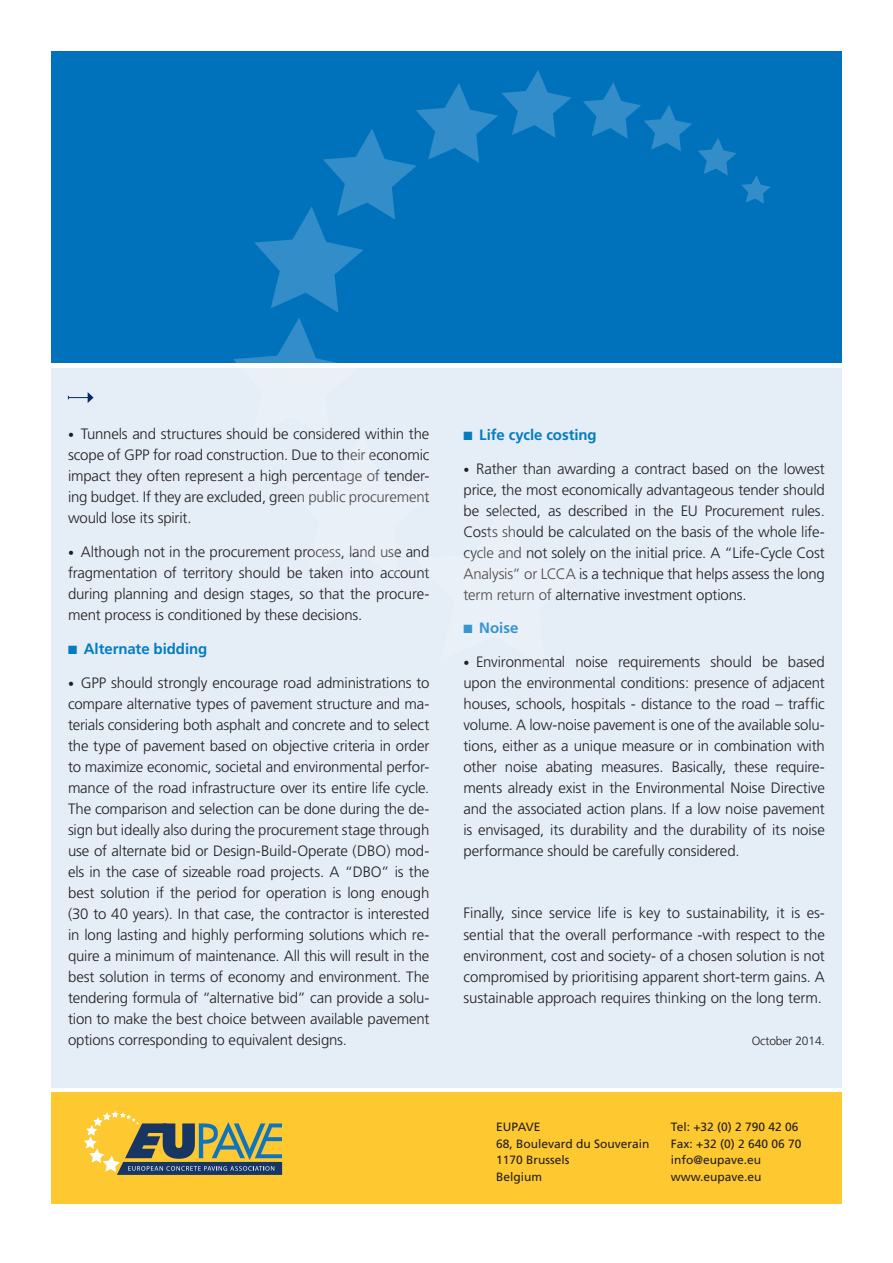
<style>
.page{position:relative;width:893px;height:1263px;background:#fff}
.page>*{position:absolute;margin:0;border:0;box-sizing:border-box;transform-origin:0 0}
.puce_1{font:300 15px/21px "Frutiger";letter-spacing:-.01em;color:#231f20;text-align:justify}
.body{font:300 15px/21px "Frutiger";letter-spacing:-.005em;color:#231f20;text-align:justify}
.puce_3{font:700 15px "Frutiger";letter-spacing:-.005em;color:#057cc2}
.EU_body_left{font:12px "Frutiger";color:#231f20}
.body-2{font:300 12px "Frutiger";letter-spacing:-.01em;color:#231f20}
.s1{font-size:12px}
</style>
<div class="page">
<div style="left:51px;top:368px;width:791px;height:720px;background:#e5edf7"></div>
<div style="left:51px;top:1092px;width:791px;height:112px;background:#fec830"></div>
<svg style="left:84px;top:1111px;width:198px;height:64px"></svg>
<div style="left:51px;top:51px;width:791px;height:312px;background:#0072bc"></div>
<svg style="left:68px;top:392px;width:26px;height:11px"></svg>
<svg style="left:698px;top:138px;width:73px;height:66px"></svg>
<svg style="left:233px;top:70px;width:459px;height:293px"></svg>
<p class="puce_1" style="left:68px;top:424px;width:363px"><span class="s1">•</span>• Tunnels and structures should be considered within the scope of GPP for road construction. Due to their economic impact they often represent a high percentage of tender&shy;ing budget. If they are excluded, green public procurement would lose its spirit.</p>
<p class="puce_1" style="left:68px;top:542px;width:363px"><span class="s1">•</span>• Although not in the procurement process, land use and fragmentation of territory should be taken into account during planning and design stages, so that the procure&shy;ment process is conditioned by these decisions.</p>
<p class="puce_3" style="left:68px;top:640px;width:141px">■ Alternate bidding</p>
<p class="puce_1" style="left:68px;top:672px;width:363px"><span class="s1">•</span>• GPP should strongly encourage road administrations to compare alternative types of pavement structure and ma&shy;terials considering both asphalt and concrete and to select the type of pavement based on objective criteria in order to maximize economic, societal and environmental perfor&shy;mance of the road infrastructure over its entire life cycle.<br>The comparison and selection can be done during the de&shy;sign but ideally also during the procurement stage through use of alternate bid or Design-Build-Operate (DBO) mod&shy;els in the case of sizeable road projects. A “DBO” is the best solution if the period for operation is long enough (30 to 40 years). In that case, the contractor is interested in long lasting and highly performing solutions which re&shy;quire a minimum of maintenance. All this will result in the best solution in terms of economy and environment. The tendering formula of “alternative bid” can provide a solu&shy;tion to make the best choice between available pavement options corresponding to equivalent designs.</p>
<p class="puce_3" style="left:463px;top:426px;width:135px">■ Life cycle costing</p>
<p class="puce_1" style="left:463px;top:458px;width:363px"><span class="s1">•</span>• Rather than awarding a contract based on the lowest price, the most economically advantageous tender should be selected, as described in the EU Procurement rules.<br>Costs should be calculated on the basis of the whole life&shy;cycle and not solely on the initial price. A “Life-Cycle Cost Analysis” or LCCA is a technique that helps assess the long term return of alternative investment options.</p>
<p class="puce_3" style="left:463px;top:619px;width:56px">■ Noise</p>
<p class="puce_1" style="left:463px;top:652px;width:363px"><span class="s1">•</span>• Environmental noise requirements should be based upon the environmental conditions: presence of adjacent houses, schools, hospitals - distance to the road – traffic volume. A low-noise pavement is one of the available solu&shy;tions, either as a unique measure or in combination with other noise abating measures. Basically, these require&shy;ments already exist in the Environmental Noise Directive and the associated action plans. If a low noise pavement is envisaged, its durability and the durability of its noise performance should be carefully considered.</p>
<p class="body" style="left:463px;top:903px;width:363px">Finally, since service life is key to sustainability, it is es&shy;sential that the overall performance -with respect to the environment, cost and society- of a chosen solution is not compromised by prioritising apparent short-term gains. A sustainable approach requires thinking on the long term.</p>
<p class="body-2" style="left:752px;top:1034px;width:75px">October 2014.</p>
<p class="EU_body_left" style="left:496px;top:1120px;width:46px">EUPAVE</p>
<p class="EU_body_left" style="left:496px;top:1136px;width:155px">68, Boulevard du Souverain</p>
<p class="EU_body_left" style="left:496px;top:1153px;width:75px">1170 Brussels</p>
<p class="EU_body_left" style="left:496px;top:1169px;width:48px">Belgium</p>
<p class="EU_body_left" style="left:671px;top:1120px;width:129px">Tel: +32 (0) 2 790 42 06</p>
<p class="EU_body_left" style="left:671px;top:1136px;width:132px">Fax: +32 (0) 2 640 06 70</p>
<p class="EU_body_left" style="left:671px;top:1153px;width:92px">info@eupave.eu</p>
<p class="EU_body_left" style="left:671px;top:1169px;width:92px">www.eupave.eu</p>
</div>
